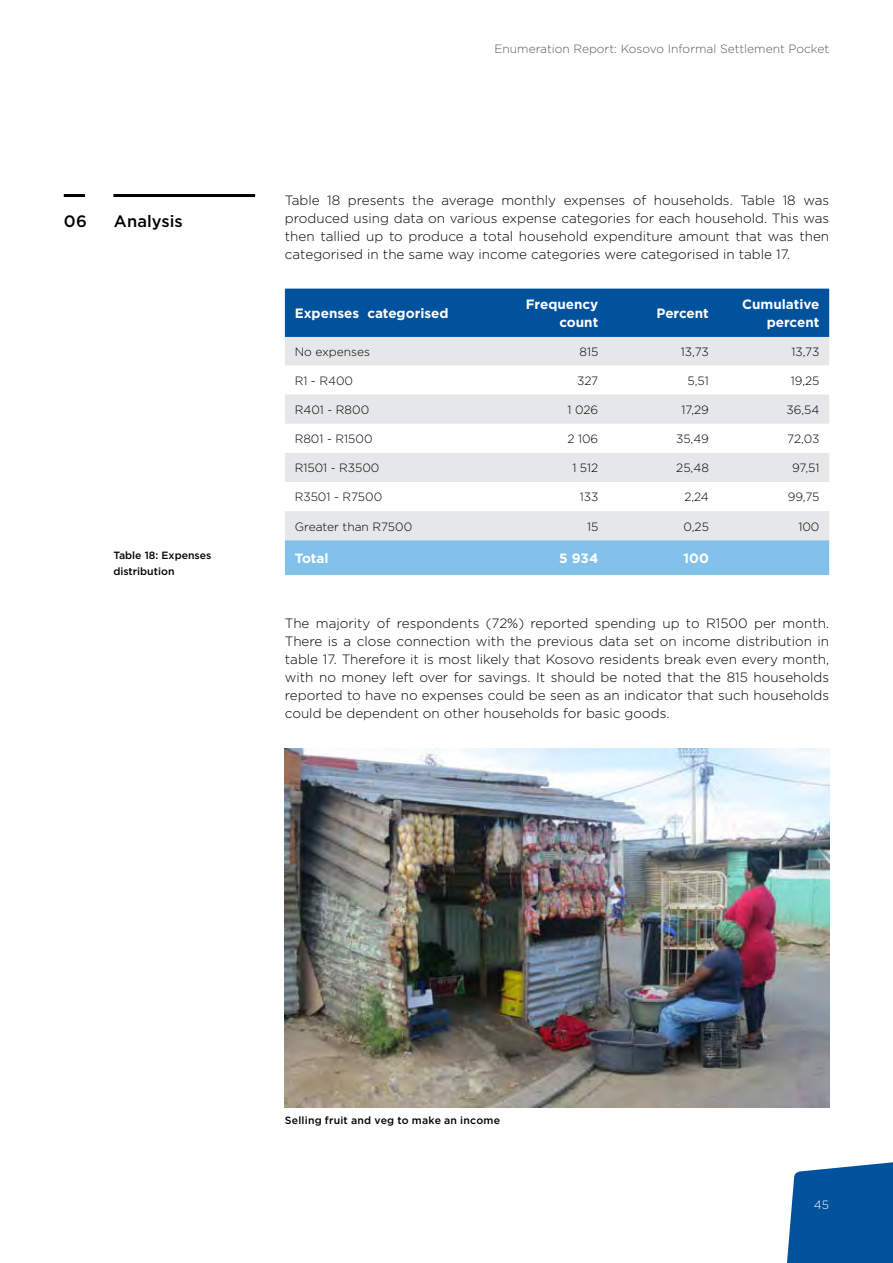
<style>
.page{position:relative;width:893px;height:1263px;background:#fff}
.page>*{position:absolute;margin:0;border:0;box-sizing:border-box;transform-origin:0 0}
.t1{font:500 16.5px "Gotham";letter-spacing:.005em;color:#000}
.t2{font:300 13.5px/18px "Gotham";color:#000;text-align:justify}
.t3{font:700 13.5px/18px "Gotham";color:#fff;text-align:right}
.t4{font:300 12px "Gotham";color:#000}
.t5{font:300 12px "Gotham";color:#58595b}
.t6{font:300 12px "Gotham";color:#fff}
.t7{font:500 10.5px "Gotham";letter-spacing:.02em;color:#000}
.t8{font:500 10.5px/16.5px "Gotham";color:#000}
</style>
<div class="page">
<svg style="left:787px;top:1162px;width:106px;height:101px;background:#1761a5"></svg>
<hr style="left:113px;top:194px;width:142px;height:3px;background:#000">
<hr style="left:64px;top:194px;width:21px;height:3px;background:#000">
<div style="left:285px;top:289px;width:544px;height:48px;background:#00529c"></div>
<svg style="left:285px;top:337px;width:544px;height:203px;fill:#e6e7e8"></svg>
<div style="left:285px;top:540px;width:544px;height:35px;background:#81c1ea"></div>
<img style="left:285px;top:748px;width:544px;height:360px">
<p class="t1" style="left:64px;top:210px;width:25px">06</p>
<p class="t1" style="left:114px;top:210px;width:70px">Analysis</p>
<p class="t8" style="left:113px;top:546px;width:100px">Table 18: Expenses distribution</p>
<p class="t5" style="left:494px;top:41px;width:336px">Enumeration Report: Kosovo Informal Settlement Pocket</p>
<p class="t2" style="left:285px;top:191px;width:546px">Table 18 presents the average monthly expenses of households. Table 18 was produced using data on various expense categories for each household. This was then tallied up to produce a total household expenditure amount that was then categorised in the same way income categories were categorised in table 17.</p>
<p class="t3" style="left:295px;top:304px;width:155px">Expenses categorised</p>
<p class="t3" style="left:526px;top:295px;width:74px">Frequency count</p>
<p class="t3" style="left:656px;top:304px;width:54px">Percent</p>
<p class="t3" style="left:742px;top:295px;width:79px">Cumulative percent</p>
<p class="t4" style="left:295px;top:344px;width:77px">No expenses</p>
<p class="t4" style="left:579px;top:344px;width:20px">815</p>
<p class="t4" style="left:681px;top:344px;width:29px">13,73</p>
<p class="t4" style="left:791px;top:344px;width:29px">13,73</p>
<p class="t4" style="left:295px;top:373px;width:60px">R1 - R400</p>
<p class="t4" style="left:577px;top:373px;width:23px">327</p>
<p class="t4" style="left:688px;top:373px;width:23px">5,51</p>
<p class="t4" style="left:791px;top:373px;width:30px">19,25</p>
<p class="t4" style="left:295px;top:402px;width:76px">R401 - R800</p>
<p class="t4" style="left:567px;top:402px;width:32px">1 026</p>
<p class="t4" style="left:681px;top:402px;width:29px">17,29</p>
<p class="t4" style="left:786px;top:402px;width:35px">36,54</p>
<p class="t4" style="left:295px;top:431px;width:79px">R801 - R1500</p>
<p class="t4" style="left:567px;top:431px;width:32px">2 106</p>
<p class="t4" style="left:676px;top:431px;width:34px">35,49</p>
<p class="t4" style="left:787px;top:431px;width:34px">72,03</p>
<p class="t4" style="left:295px;top:460px;width:86px">R1501 - R3500</p>
<p class="t4" style="left:572px;top:460px;width:27px">1 512</p>
<p class="t4" style="left:676px;top:460px;width:34px">25,48</p>
<p class="t4" style="left:792px;top:460px;width:29px">97,51</p>
<p class="t4" style="left:295px;top:490px;width:89px">R3501 - R7500</p>
<p class="t4" style="left:580px;top:490px;width:20px">133</p>
<p class="t4" style="left:684px;top:490px;width:26px">2,24</p>
<p class="t4" style="left:788px;top:490px;width:33px">99,75</p>
<p class="t4" style="left:295px;top:519px;width:119px">Greater than R7500</p>
<p class="t4" style="left:587px;top:519px;width:13px">15</p>
<p class="t4" style="left:683px;top:519px;width:27px">0,25</p>
<p class="t4" style="left:798px;top:519px;width:23px">100</p>
<p class="t3" style="left:295px;top:549px;width:35px">Total</p>
<p class="t3" style="left:559px;top:549px;width:41px">5 934</p>
<p class="t3" style="left:683px;top:549px;width:27px">100</p>
<p class="t2" style="left:285px;top:614px;width:546px">The majority of respondents (72%) reported spending up to R1500 per month.<br>There is a close connection with the previous data set on income distribution in table 17. Therefore it is most likely that Kosovo residents break even every month, with no money left over for savings. It should be noted that the 815 households reported to have no expenses could be seen as an indicator that such households could be dependent on other households for basic goods.</p>
<p class="t7" style="left:285px;top:1113px;width:217px">Selling fruit and veg to make an income</p>
<p class="t6" style="left:814px;top:1197px;width:17px">45</p>
</div>
